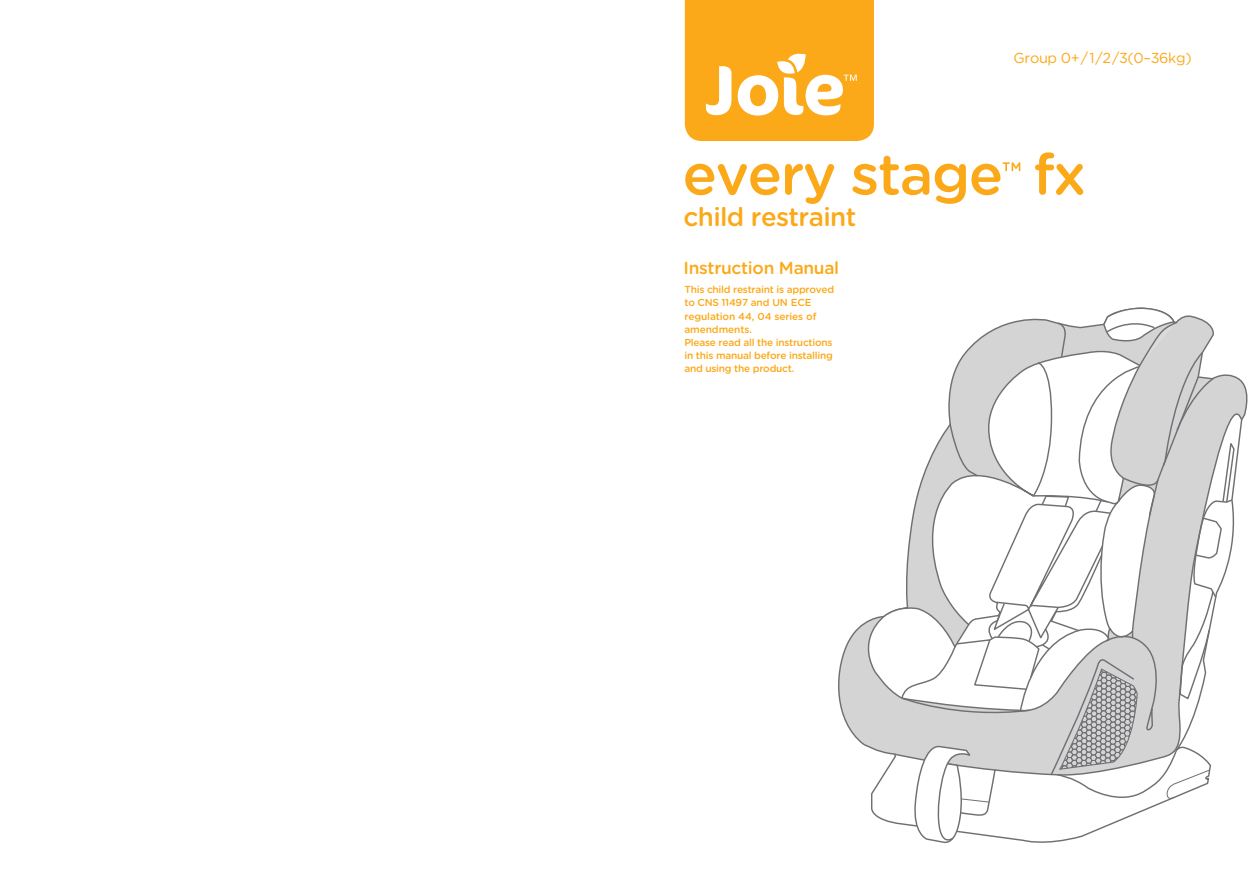
<style>
.page{position:relative;width:1259px;height:893px;background:#fff}
.page>*{position:absolute;margin:0;border:0;box-sizing:border-box;transform-origin:0 0}
.t1{font:500 57.3px "Gotham Rounded";letter-spacing:-.025em;color:#fba918}
.t2{font:500 26.1px "Gotham Rounded";letter-spacing:-.025em;color:#fba918}
.t3{font:500 17.4px "Gotham Rounded";letter-spacing:-.02em;color:#fba918}
.t4{font:14.55px "Gotham Rounded";letter-spacing:-.025em;color:#fba918}
.t5{font:500 10.2px/13px "Gotham Rounded";letter-spacing:-.025em;color:#fba918}
</style>
<div class="page">
<svg style="left:1002px;top:162px;width:18px;height:9px"></svg>
<svg style="left:838px;top:376px;width:410px;height:402px"></svg>
<svg style="left:857px;top:376px;width:43px;height:338px"></svg>
<svg style="left:900px;top:307px;width:335px;height:537px"></svg>
<svg style="left:685px;top:0;width:189px;height:141px;background:#fbb438"></svg>
<h3 class="t4" style="left:1013px;top:48px;width:180px">Group 0+/1/2/3(0–36kg)</h3>
<h1 class="t1" style="left:682px;top:133px;width:405px">every stage fx</h1>
<h2 class="t2" style="left:683px;top:198px;width:174px">child restraint</h2>
<h3 class="t3" style="left:683px;top:256px;width:157px">Instruction Manual</h3>
<p class="t5" style="left:684px;top:283px;width:151px">This child restraint is approved to CNS 11497 and UN ECE regulation 44, 04 series of amendments.<br>Please read all the instructions in this manual before installing and using the product.</p>
</div>
